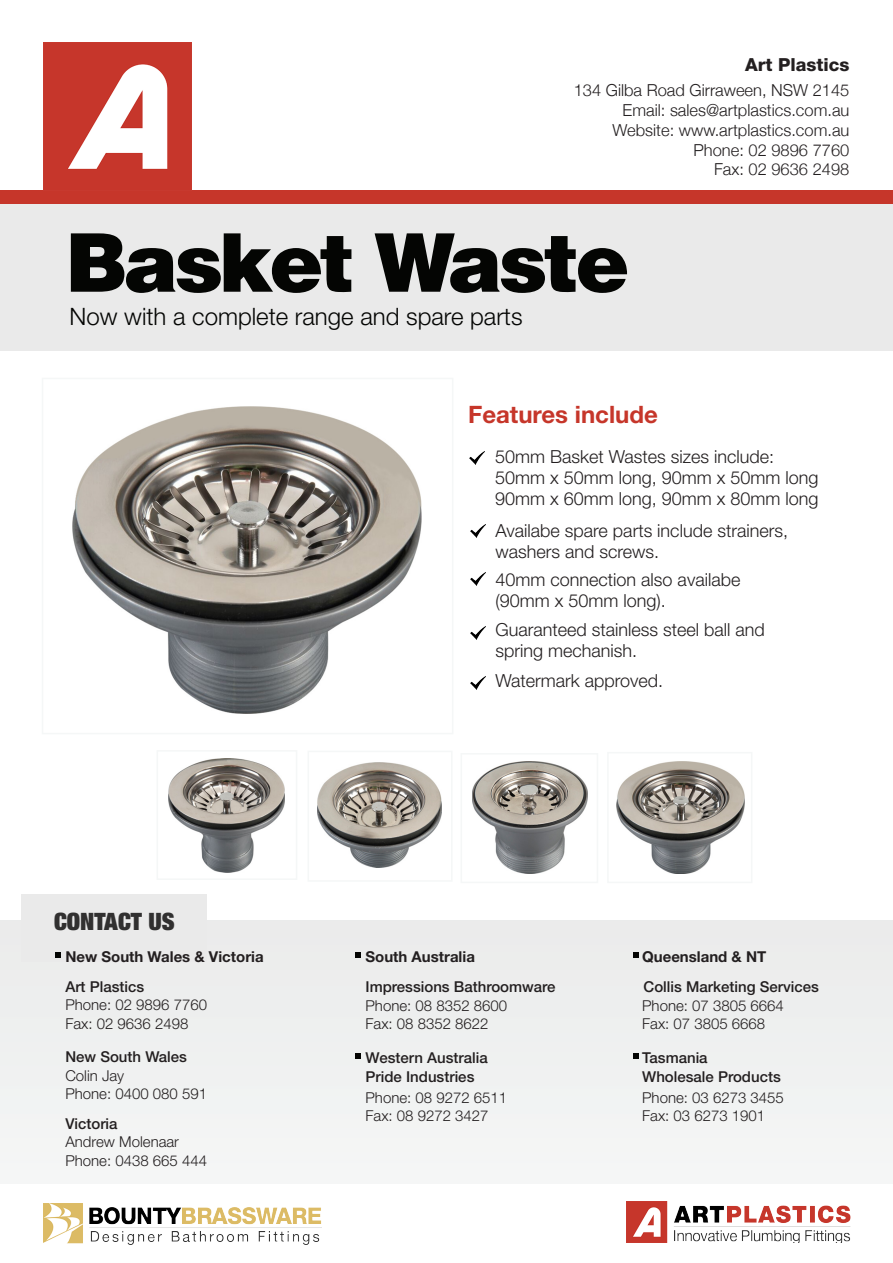
<style>
.page{position:relative;width:893px;height:1263px;background:#fff}
.page>*{position:absolute;margin:0;border:0;box-sizing:border-box;transform-origin:0 0}
.t1{font:900 81px "Helvetica LT";letter-spacing:-.05em;color:#040503}
.t2{font:300 24px "Helvetica Neue LT Std";color:#040503}
.t3{font:700 24px "Helvetica Neue LT Std";color:#c6362a}
.t4{font:900 condensed 24px "Helvetica Neue LT Std";color:#313030}
.t5{font:300 18px/21px "Helvetica Neue LT Std";color:#231f20}
.t6{font:800 18px "Helvetica Neue LT Std";color:#231f20}
.t7{font:300 16.5px "Helvetica Neue";color:#231f20}
.t8{font:300 15px/18.8px "Helvetica Neue LT Std";color:#231f20}
.t9{font:500 15px "Helvetica Neue LT Std";color:#231f20}
.t10{font:700 15px/29.4px "Helvetica Neue LT Std";color:#231f20}
.s1{font-weight:500}
</style>
<div class="page">
<div style="left:0;top:920px;width:893px;height:343px;background:#eff1f0"></div>
<div style="left:0;top:190px;width:893px;height:14px;background:#c6362a"></div>
<div style="left:0;top:204px;width:893px;height:147px;background:#eaeaea"></div>
<div style="left:0;top:1184px;width:893px;height:79px;background:#fff"></div>
<img style="left:43px;top:1203px;width:278px;height:41px">
<img style="left:626px;top:1202px;width:225px;height:41px">
<img style="left:72px;top:406px;width:349px;height:307px">
<img style="left:169px;top:758px;width:116px;height:114px">
<img style="left:44px;top:43px;width:147px;height:147px">
<img style="left:317px;top:762px;width:124px;height:105px">
<img style="left:472px;top:762px;width:115px;height:111px">
<img style="left:469px;top:451px;width:15px;height:13px">
<img style="left:471px;top:525px;width:14px;height:13px">
<img style="left:471px;top:573px;width:14px;height:13px">
<img style="left:471px;top:627px;width:14px;height:13px">
<img style="left:471px;top:677px;width:14px;height:13px">
<img style="left:616px;top:761px;width:129px;height:113px">
<div style="left:21px;top:894px;width:186px;height:68px;background:#eaeaea"></div>
<svg style="left:55px;top:952px;width:5px;height:6px"></svg>
<svg style="left:356px;top:952px;width:5px;height:6px"></svg>
<svg style="left:356px;top:1053px;width:5px;height:5px"></svg>
<svg style="left:633px;top:952px;width:6px;height:6px"></svg>
<svg style="left:633px;top:1053px;width:6px;height:5px"></svg>
<p class="t6" style="left:745px;top:53px;width:106px">Art Plastics</p>
<p class="t7" style="left:574px;top:80px;width:277px">134 Gilba Road Girraween, NSW 2145</p>
<p class="t7" style="left:623px;top:100px;width:228px">Email: sales@artplastics.com.au</p>
<p class="t7" style="left:613px;top:120px;width:238px">Website: www.artplastics.com.au</p>
<p class="t7" style="left:693px;top:140px;width:157px">Phone: 02 9896 7760</p>
<p class="t7" style="left:714px;top:159px;width:137px">Fax: 02 9636 2498</p>
<p class="t1" style="left:65px;top:210px;width:566px">Basket Waste</p>
<p class="t2" style="left:70px;top:302px;width:455px">Now with a complete range and spare parts</p>
<p class="t3" style="left:468px;top:400px;width:191px">Features include</p>
<p class="t4" style="left:54px;top:906px;width:122px">CONTACT US</p>
<p class="t10" style="left:65px;top:942px;width:200px">New South Wales &amp; Victoria<br><span class="s1">Art Plastics</span></p>
<p class="t8" style="left:65px;top:995px;width:143px">Phone: 02 9896 7760<br>Fax: 02 9636 2498</p>
<p class="t8" style="left:65px;top:1047px;width:143px"><span class="s1">New South Wales<br></span>Colin Jay<br>Phone: 0400 080 591</p>
<p class="t8" style="left:65px;top:1114px;width:115px;line-height:18.1px"><span class="s1">Victoria<br></span>Andrew Molenaar</p>
<p class="t8" style="left:65px;top:1151px;width:143px">Phone: 0438 665 444</p>
<p class="t5" style="left:495px;top:446px;width:281px">50mm Basket Wastes sizes include:</p>
<p class="t5" style="left:495px;top:467px;width:325px">50mm x 50mm long, 90mm x 50mm long</p>
<p class="t5" style="left:495px;top:488px;width:325px">90mm x 60mm long, 90mm x 80mm long</p>
<p class="t5" style="left:496px;top:519px;width:294px">Availabe spare parts include strainers, washers and screws.</p>
<p class="t5" style="left:496px;top:569px;width:246px">40mm connection also availabe</p>
<p class="t5" style="left:496px;top:590px;width:172px">(90mm x 50mm long).</p>
<p class="t5" style="left:496px;top:618px;width:271px">Guaranteed stainless steel ball and</p>
<p class="t5" style="left:496px;top:639px;width:143px">spring mechanish.</p>
<p class="t5" style="left:496px;top:669px;width:169px">Watermark approved.</p>
<p class="t10" style="left:365px;top:942px;width:111px">South Australia</p>
<p class="t10" style="left:642px;top:942px;width:126px">Queensland &amp; NT</p>
<p class="t9" style="left:365px;top:977px;width:192px">Impressions Bathroomware</p>
<p class="t9" style="left:644px;top:977px;width:177px">Collis Marketing Services</p>
<p class="t8" style="left:365px;top:996px;width:143px">Phone: 08 8352 8600</p>
<p class="t8" style="left:365px;top:1014px;width:125px">Fax: 08 8352 8622</p>
<p class="t8" style="left:642px;top:996px;width:143px">Phone: 07 3805 6664</p>
<p class="t8" style="left:642px;top:1014px;width:125px">Fax: 07 3805 6668</p>
<p class="t9" style="left:365px;top:1048px;width:124px">Western Australia</p>
<p class="t9" style="left:642px;top:1048px;width:67px">Tasmania</p>
<p class="t9" style="left:365px;top:1068px;width:110px">Pride Industries</p>
<p class="t9" style="left:642px;top:1068px;width:140px">Wholesale Products</p>
<p class="t8" style="left:365px;top:1088px;width:143px">Phone: 08 9272 6511</p>
<p class="t8" style="left:365px;top:1106px;width:125px">Fax: 08 9272 3427</p>
<p class="t8" style="left:642px;top:1088px;width:143px">Phone: 03 6273 3455</p>
<p class="t8" style="left:642px;top:1106px;width:125px">Fax: 03 6273 1901</p>
</div>
